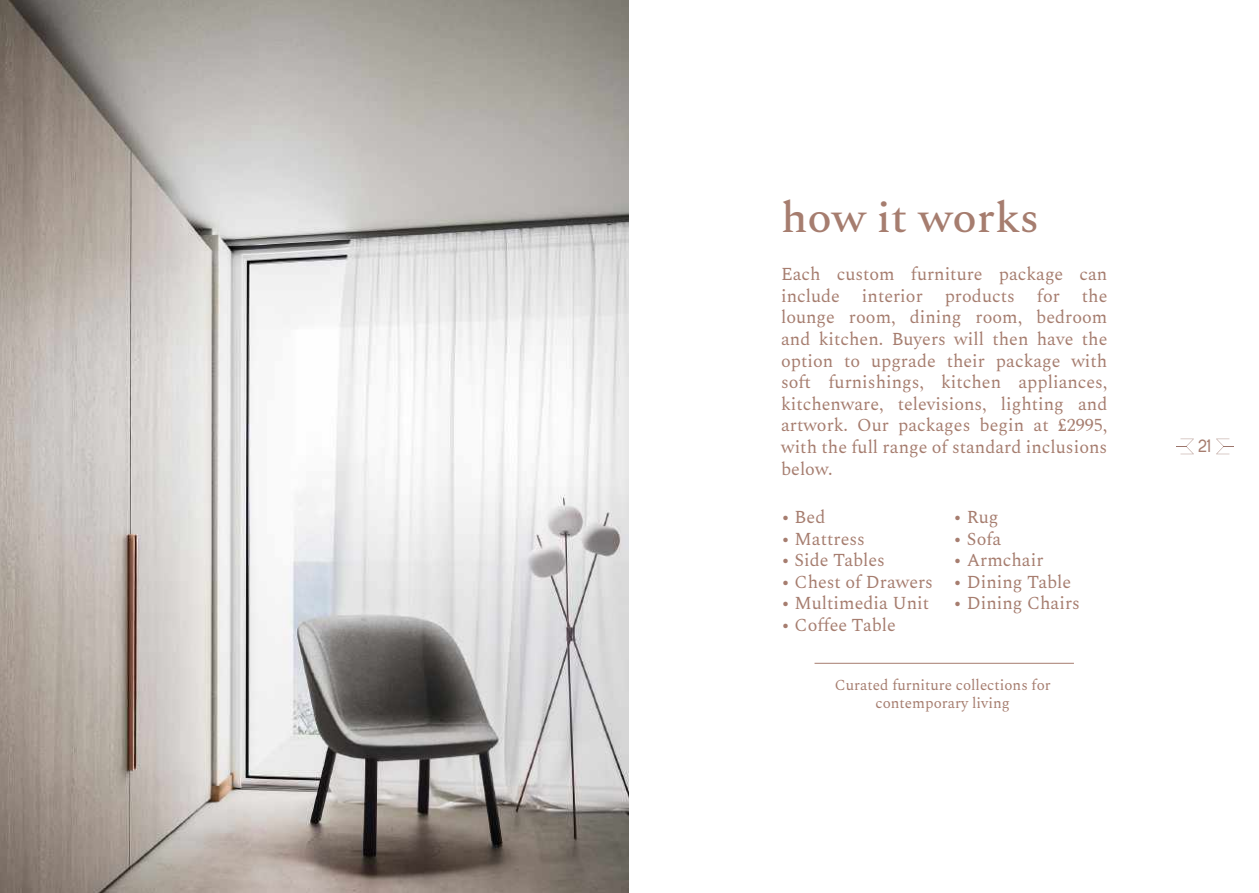
<style>
.page{position:relative;width:1259px;height:893px;background:#fff}
.page>*{position:absolute;margin:0;border:0;box-sizing:border-box;transform-origin:0 0}
.t1{font:500 42.75px "Spectral";color:#a67d6f;scale:1.05 1}
.t2{font:18px/21.6px "Spectral";color:#a67d6f;text-align:justify}
.t3{font:18px "Haarlem Deco";color:#a67d6f}
.t4{font:15px/18px "Spectral";color:#a67d6f;text-align:center}
</style>
<div class="page">
<img style="left:0;top:0;width:629px;height:893px">
<svg style="left:1176px;top:439px;width:18px;height:15px"></svg>
<svg style="left:1216px;top:439px;width:18px;height:15px"></svg>
<hr style="left:814px;top:663px;width:260px;height:1px;background:#a67d6f">
<h1 class="t1" style="left:781px;top:187px;width:247px">how it works</h1>
<p class="t2" style="left:781px;top:262px;width:328px">Each custom furniture package can include interior products for the lounge room, dining room, bedroom and kitchen. Buyers will then have the option to upgrade their package with soft furnishings, kitchen appliances, kitchenware, televisions, lighting and artwork. Our packages begin at £2995, with the full range of standard inclusions below.</p>
<p class="t2" style="left:781px;top:505px;width:46px">• Bed</p>
<p class="t2" style="left:781px;top:527px;width:85px">• Mattress</p>
<p class="t2" style="left:781px;top:548px;width:105px">• Side Tables</p>
<p class="t2" style="left:781px;top:570px;width:153px">• Chest of Drawers</p>
<p class="t2" style="left:781px;top:591px;width:149px">• Multimedia Unit</p>
<p class="t2" style="left:781px;top:613px;width:116px">• Coffee Table</p>
<p class="t2" style="left:953px;top:505px;width:47px">• Rug</p>
<p class="t2" style="left:953px;top:527px;width:50px">• Sofa</p>
<p class="t2" style="left:953px;top:548px;width:92px">• Armchair</p>
<p class="t2" style="left:953px;top:570px;width:120px">• Dining Table</p>
<p class="t2" style="left:953px;top:591px;width:128px">• Dining Chairs</p>
<p class="t4" style="left:835px;top:675px;width:217px">Curated furniture collections for contemporary living</p>
<p class="t3" style="left:1198px;top:436px;width:14px">21</p>
</div>
